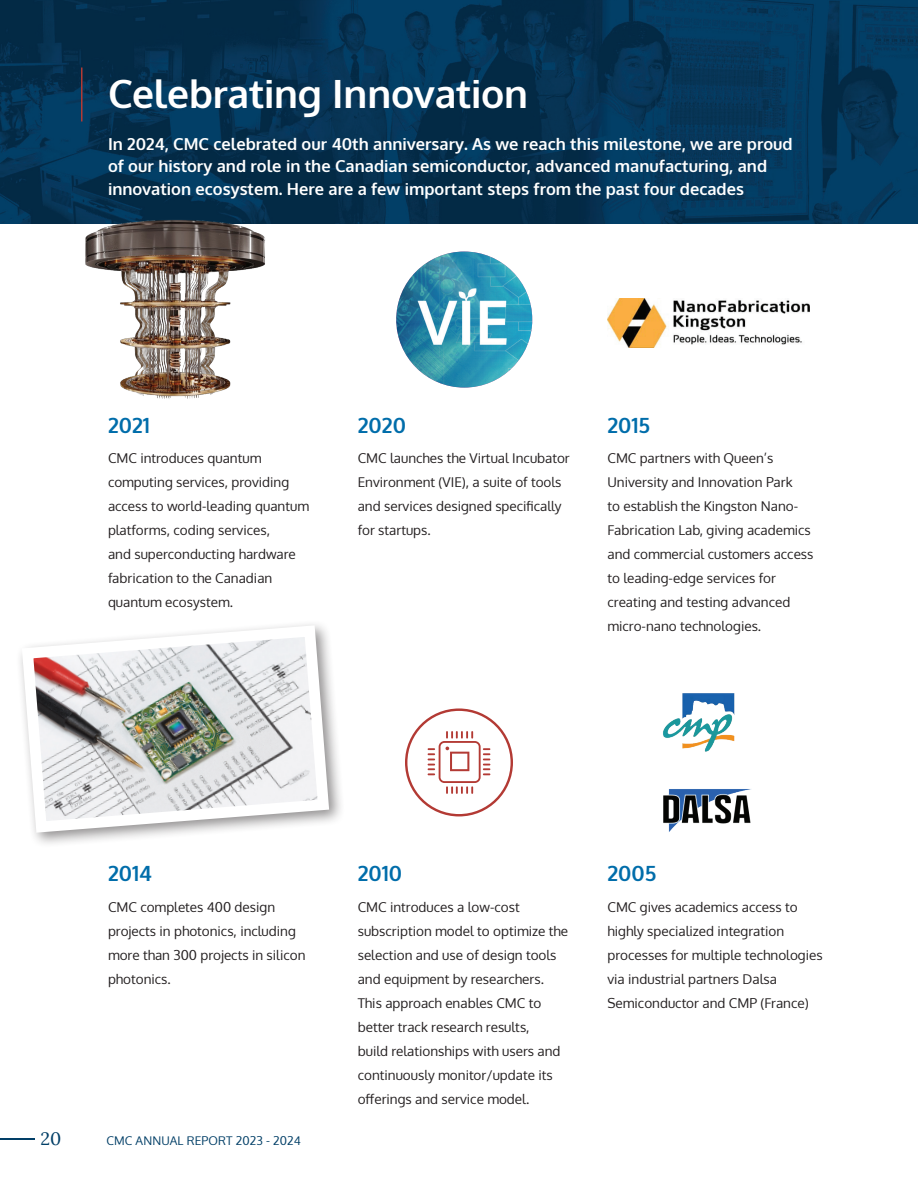
<style>
.page{position:relative;width:918px;height:1188px;background:#fff}
.page>*{position:absolute;margin:0;border:0;box-sizing:border-box;transform-origin:0 0}
.t1{font:700 39px "Oxygen";letter-spacing:-.005em;color:#fff}
.t2{font:700 21px "Oxygen";color:#006daa}
.t3{font:18px "Lora";color:#023f67}
.t4{font:700 16.5px/22.5px "Oxygen";color:#fff}
.t5{font:13.5px/24px "Oxygen";color:#231f20}
.t6{font:12px "Oxygen";letter-spacing:.01em;color:#023f67}
</style>
<div class="page">
<img style="left:0;top:0;width:918px;height:224px">
<hr style="left:81px;top:68px;width:1px;height:54px;background:#b33a34">
<hr style="left:0;top:1138px;width:34px;height:2px;background:#023f67">
<img style="left:608px;top:298px;width:202px;height:50px">
<img style="left:663px;top:789px;width:88px;height:43px">
<img style="left:663px;top:693px;width:72px;height:59px">
<img style="left:396px;top:252px;width:136px;height:136px;border-radius:68px">
<div style="left:16px;top:619px;width:329px;height:230px;background:#231f20;opacity:.5"></div>
<svg style="left:16px;top:620px;width:319px;height:218px"></svg>
<div style="left:405px;top:708px;width:108px;height:108px;border:2px solid #b33a34;border-radius:50%"></div>
<svg style="left:428px;top:731px;width:62px;height:63px"></svg>
<img style="left:84px;top:214px;width:186px;height:185px">
<h1 class="t1" style="left:108px;top:69px;width:422px">Celebrating Innovation</h1>
<p class="t4" style="left:108px;top:133px;width:686px">In 2024, CMC celebrated our 40th anniversary. As we reach this milestone, we are proud of our history and role in the Canadian semiconductor, advanced manufacturing, and innovation ecosystem. Here are a few important steps from the past four decades</p>
<h2 class="t2" style="left:108px;top:412px;width:43px">2021</h2>
<p class="t5" style="left:108px;top:447px;width:203px">CMC introduces quantum computing services, providing access to world-leading quantum platforms, coding services,<br>and superconducting hardware fabrication to the Canadian quantum ecosystem.</p>
<h2 class="t2" style="left:358px;top:412px;width:50px">2020</h2>
<p class="t5" style="left:358px;top:447px;width:214px">CMC launches the Virtual Incubator<br>Environment (VIE), a suite of tools and services designed specifically for startups.</p>
<h2 class="t2" style="left:608px;top:412px;width:44px">2015</h2>
<p class="t5" style="left:608px;top:447px;width:208px">CMC partners with Queen’s<br>University and Innovation Park<br>to establish the Kingston Nano-<br>Fabrication Lab, giving academics and commercial customers access to leading-edge services for creating and testing advanced micro-nano technologies.</p>
<h2 class="t2" style="left:108px;top:860px;width:45px">2014</h2>
<p class="t5" style="left:108px;top:895px;width:199px">CMC completes 400 design projects in photonics, including more than 300 projects in silicon photonics.</p>
<h3 class="t3" style="left:40px;top:1125px;width:22px">20</h3>
<p class="t6" style="left:106px;top:1132px;width:196px">CMC ANNUAL REPORT 2023 - 2024</p>
<h2 class="t2" style="left:358px;top:860px;width:46px">2010</h2>
<p class="t5" style="left:358px;top:895px;width:212px">CMC introduces a low-cost subscription model to optimize the selection and use of design tools and equipment by researchers.<br>This approach enables CMC to better track research results,<br>build relationships with users and continuously monitor/update its offerings and service model.</p>
<h2 class="t2" style="left:608px;top:860px;width:51px">2005</h2>
<p class="t5" style="left:608px;top:895px;width:217px">CMC gives academics access to highly specialized integration processes for multiple technologies via industrial partners Dalsa<br>Semiconductor and CMP (France)</p>
</div>
